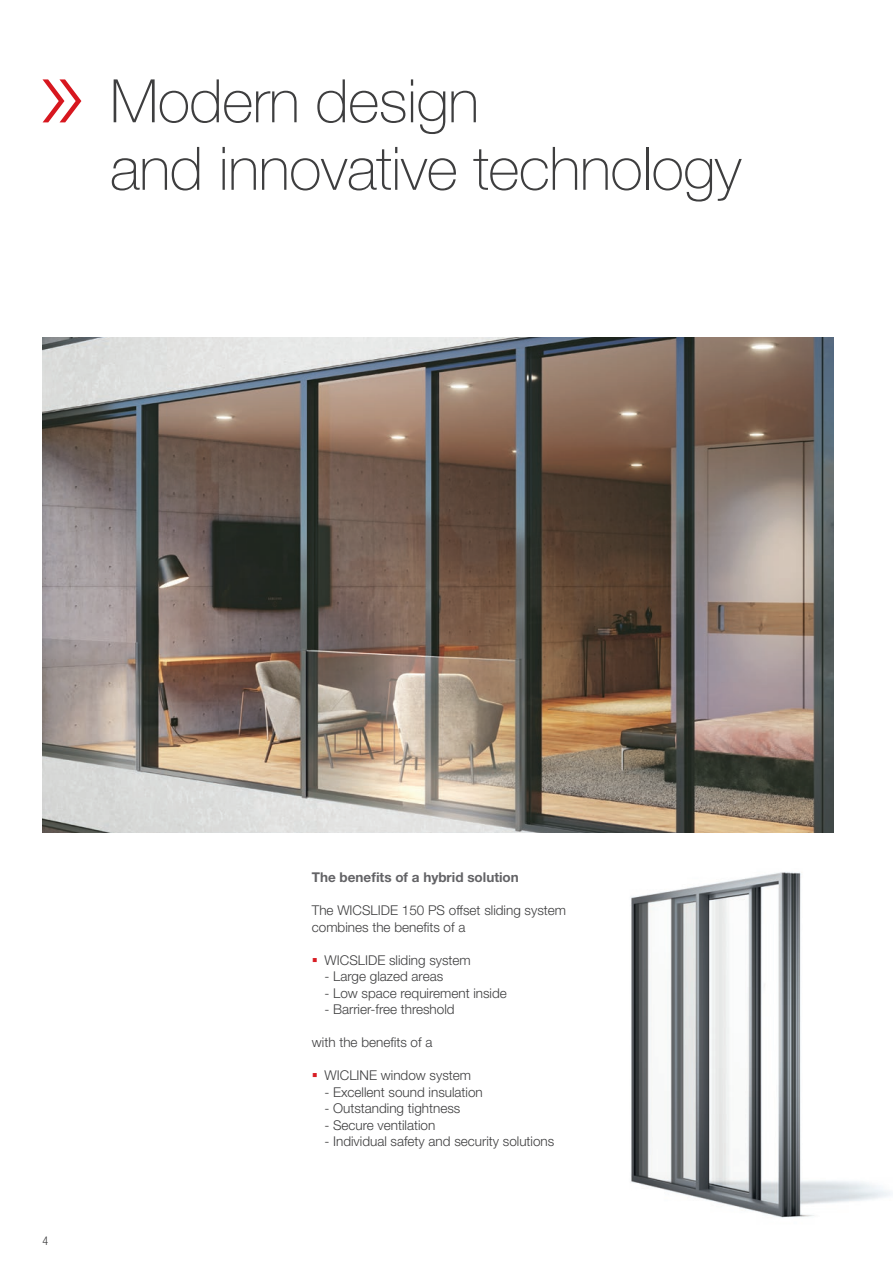
<style>
.page{position:relative;width:893px;height:1263px;background:#fff}
.page>*{position:absolute;margin:0;border:0;box-sizing:border-box;transform-origin:0 0}
.GER_Head_H1_LT_Pro_l{font:100 60px/67.5px "Helvetica Neue LT Pro";letter-spacing:-.01em;color:#3e3e3f}
.GER_normal_Hel_LTPro{font:300 13.5px/16.5px "Helvetica Neue LT Pro";color:#3e3e3f}
.GER_normal_Hel_LTPro-2{font:700 13.5px "Helvetica Neue LT Std";color:#636366}
.t1{font:300 condensed 12px "Helvetica Neue LT Std";color:#3e3e3f}
</style>
<div class="page">
<img style="left:43px;top:338px;width:790px;height:495px">
<svg style="left:43px;top:79px;width:38px;height:43px"></svg>
<img style="left:631px;top:872px;width:260px;height:346px">
<p class="GER_Head_H1_LT_Pro_l" style="left:110px;top:67px;width:633px">Modern design<br>and innovative technology</p>
<p class="t1" style="left:43px;top:1234px;width:7px">4</p>
<p class="GER_normal_Hel_LTPro-2" style="left:312px;top:869px;width:208px">The benefits of a hybrid solution</p>
<p class="GER_normal_Hel_LTPro" style="left:312px;top:902px;width:256px">The WICSLIDE 150 PS offset sliding system combines the benefits of a</p>
<p class="GER_normal_Hel_LTPro" style="left:325px;top:951px;width:148px">WICSLIDE sliding system</p>
<p class="GER_normal_Hel_LTPro" style="left:325px;top:968px;width:120px">- Large glazed areas</p>
<p class="GER_normal_Hel_LTPro" style="left:325px;top:984px;width:184px">- Low space requirement inside</p>
<p class="GER_normal_Hel_LTPro" style="left:325px;top:1001px;width:132px">- Barrier-free threshold</p>
<p class="GER_normal_Hel_LTPro" style="left:312px;top:1034px;width:122px">with the benefits of a</p>
<p class="GER_normal_Hel_LTPro" style="left:325px;top:1067px;width:148px">WICLINE window system</p>
<p class="GER_normal_Hel_LTPro" style="left:325px;top:1083px;width:160px">- Excellent sound insulation</p>
<p class="GER_normal_Hel_LTPro" style="left:325px;top:1100px;width:137px">- Outstanding tightness</p>
<p class="GER_normal_Hel_LTPro" style="left:325px;top:1116px;width:112px">- Secure ventilation</p>
<p class="GER_normal_Hel_LTPro" style="left:325px;top:1133px;width:231px">- Individual safety and security solutions</p>
</div>
